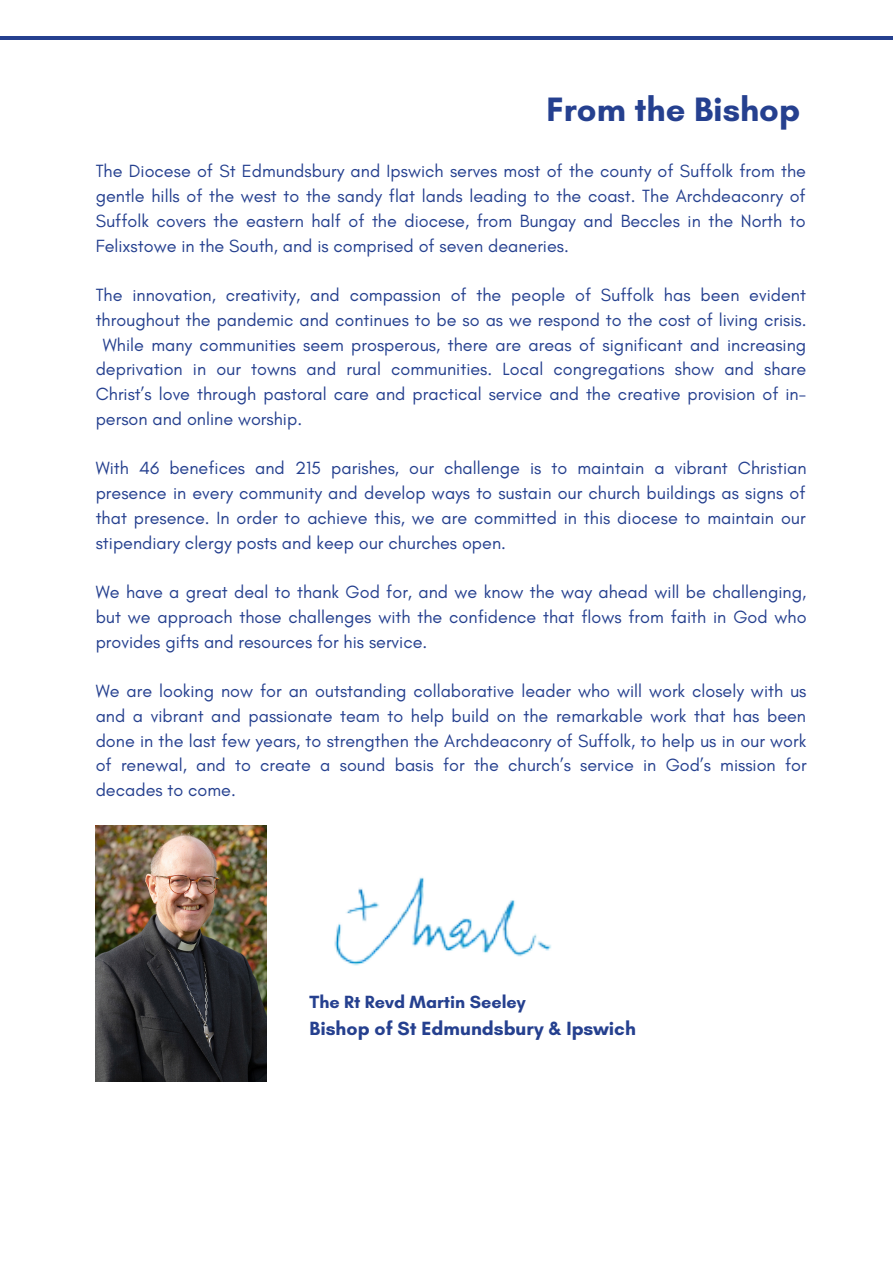
<style>
.page{position:relative;width:893px;height:1264px;background:#fff}
.page>*{position:absolute;margin:0;border:0;box-sizing:border-box;transform-origin:0 0}
.t1{font:700 34.5px "Glacial Indifference";color:#25408f}
.t2{font:700 19.5px "Glacial Indifference";color:#25408f}
.t3{font:18px/24.8px "Glacial Indifference";color:#25408f;text-align:justify}
.t4{font:700 18px "Glacial Indifference";color:#25408f}
</style>
<div class="page">
<hr style="left:0;top:36px;width:892px;height:4px;background:#25408f">
<img style="left:334px;top:877px;width:217px;height:89px">
<img style="left:96px;top:825px;width:171px;height:256px">
<h1 class="t1" style="left:546px;top:88px;width:255px">From the Bishop</h1>
<p class="t3" style="left:96px;top:159px;width:711px">The Diocese of St Edmundsbury and Ipswich serves most of the county of Suffolk from the gentle hills of the west to the sandy flat lands leading to the coast. The Archdeaconry of Suffolk covers the eastern half of the diocese, from Bungay and Beccles in the North to Felixstowe in the South, and is comprised of seven deaneries.</p>
<p class="t3" style="left:96px;top:282px;width:711px">The innovation, creativity, and compassion of the people of Suffolk has been evident</p>
<p class="t3" style="left:96px;top:307px;width:712px">throughout the pandemic and continues to be so as we respond to the cost of living crisis.</p>
<p class="t3" style="left:103px;top:332px;width:705px">While many communities seem prosperous, there are areas of significant and increasing</p>
<p class="t3" style="left:96px;top:357px;width:712px">deprivation in our towns and rural communities. Local congregations show and share</p>
<p class="t3" style="left:96px;top:381px;width:712px">Christ’s love through pastoral care and practical service and the creative provision of in-</p>
<p class="t3" style="left:96px;top:406px;width:208px">person and online worship.</p>
<p class="t3" style="left:96px;top:455px;width:712px">With 46 benefices and 215 parishes, our challenge is to maintain a vibrant Christian presence in every community and develop ways to sustain our church buildings as signs of that presence. In order to achieve this, we are committed in this diocese to maintain our stipendiary clergy posts and keep our churches open.</p>
<p class="t3" style="left:96px;top:579px;width:712px">We have a great deal to thank God for, and we know the way ahead will be challenging, but we approach those challenges with the confidence that flows from faith in God who provides gifts and resources for his service.</p>
<p class="t3" style="left:96px;top:678px;width:712px">We are looking now for an outstanding collaborative leader who will work closely with us and a vibrant and passionate team to help build on the remarkable work that has been done in the last few years, to strengthen the Archdeaconry of Suffolk, to help us in our work of renewal, and to create a sound basis for the church’s service in God’s mission for decades to come.</p>
<p class="t4" style="left:309px;top:991px;width:217px">The Rt Revd Martin Seeley</p>
<p class="t2" style="left:309px;top:1016px;width:328px">Bishop of St Edmundsbury &amp; Ipswich</p>
</div>
